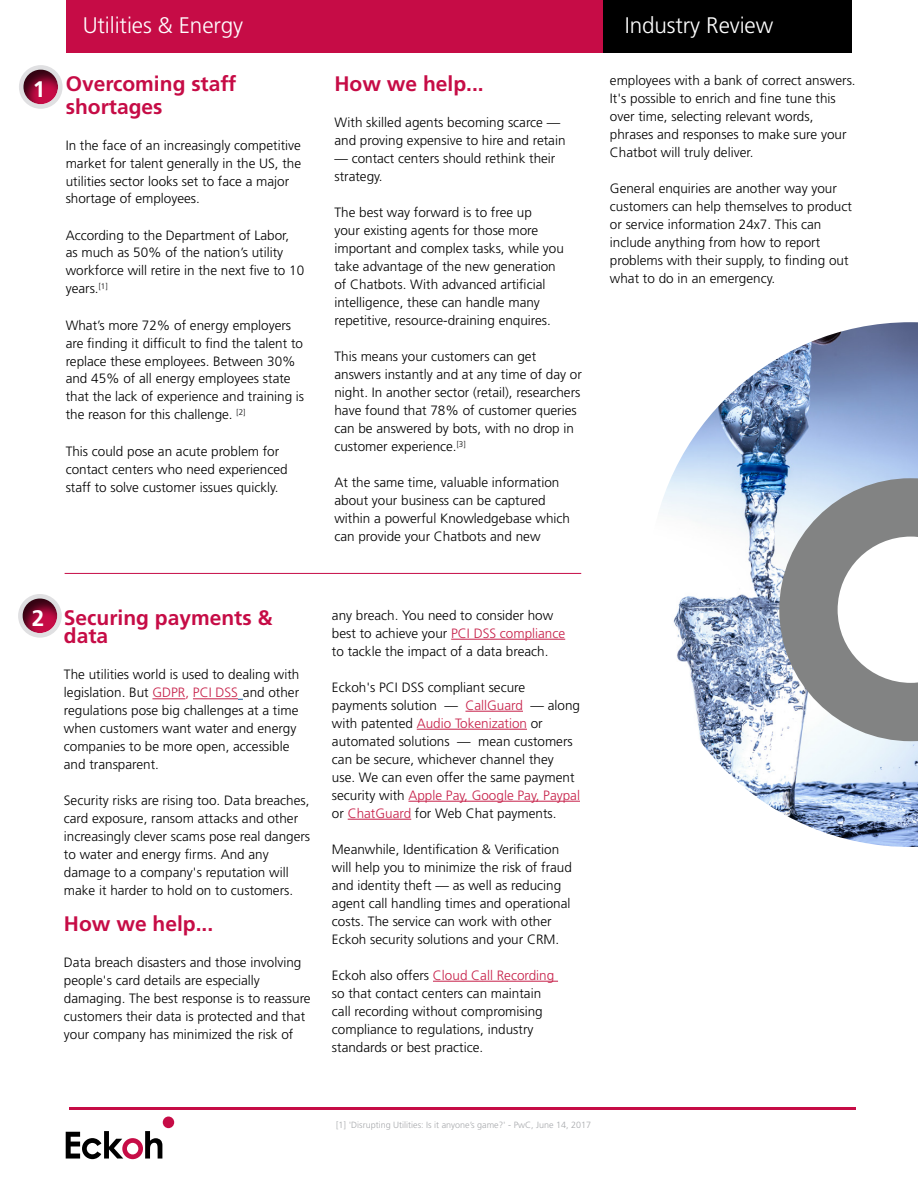
<style>
.page{position:relative;width:918px;height:1188px;background:#fff}
.page>*{position:absolute;margin:0;border:0;box-sizing:border-box;transform-origin:0 0}
.t1{font:300 22.5px "Frutiger LT Std";letter-spacing:-.005em;color:#fff}
.t2{font:700 22.5px "Frutiger LT Std";color:#fff}
.t3{font:700 21px/22.5px "Frutiger LT Std";color:#c60c46}
.t4{font:300 13.5px/18px "Frutiger LT Std";color:#000101}
.t5{font:300 13.5px/18px "Frutiger LT Std";color:#000}
.t6{font:300 9px "Frutiger LT Std";color:#a7a9ac}
.s1{color:#c61f48}
</style>
<div class="page">
<div style="left:66px;top:0;width:538px;height:53px;background:#c60c46"></div>
<div style="left:604px;top:0;width:248px;height:53px;background:#000"></div>
<img style="left:660px;top:322px;width:258px;height:525px">
<hr style="left:65px;top:573px;width:516px;height:1px;background:#c60c46">
<hr style="left:152px;top:698px;width:33px;height:1px;background:#c61f48">
<hr style="left:193px;top:698px;width:45px;height:1px;background:#c61f48">
<div style="left:19px;top:65px;width:44px;height:44px;border:5px solid #e0e0e2;border-radius:50%"></div>
<div style="left:8px;top:60px;width:63px;height:45px;background:#000;opacity:.75"></div>
<div style="left:18px;top:594px;width:44px;height:44px;border:5px solid #e0e0e2;border-radius:50%"></div>
<div style="left:8px;top:589px;width:62px;height:45px;background:#000;opacity:.75"></div>
<hr style="left:451px;top:639px;width:114px;height:1px;background:#c61f48">
<hr style="left:465px;top:711px;width:58px;height:1px;background:#c61f48">
<hr style="left:417px;top:729px;width:110px;height:1px;background:#c61f48">
<hr style="left:408px;top:801px;width:172px;height:1px;background:#c61f48">
<hr style="left:348px;top:819px;width:63px;height:1px;background:#c61f48">
<hr style="left:433px;top:981px;width:125px;height:1px;background:#c61f48">
<svg style="left:779px;top:478px;width:139px;height:263px"></svg>
<svg style="left:66px;top:1131px;width:96px;height:28px"></svg>
<div style="left:163px;top:1117px;width:11px;height:11px;background:#c60c46;border-radius:50%"></div>
<hr style="left:70px;top:1107px;width:786px;height:3px;background:#c60c46">
<h1 class="t2" style="left:33px;top:76px;width:14px">1</h1>
<h1 class="t1" style="left:83px;top:13px;width:162px">Utilities &amp; Energy</h1>
<h2 class="t3" style="left:66px;top:73px;width:172px">Overcoming staff shortages</h2>
<p class="t4" style="left:66px;top:136px;width:237px">In the face of an increasingly competitive market for talent generally in the US, the utilities sector looks set to face a major shortage of employees.</p>
<p class="t4" style="left:66px;top:226px;width:240px">According to the Department of Labor, as much as 50% of the nation’s utility workforce will retire in the next five to 10 years.<sup>[1]</sup></p>
<p class="t4" style="left:66px;top:316px;width:240px">What’s more 72% of energy employers are finding it difficult to find the talent to replace these employees. Between 30% and 45% of all energy employees state that the lack of experience and training is the reason for this challenge. <sup>[2]</sup></p>
<p class="t4" style="left:66px;top:442px;width:224px">This could pose an acute problem for contact centers who need experienced staff to solve customer issues quickly.</p>
<h2 class="t3" style="left:334px;top:73px;width:151px">How we help...</h2>
<p class="t4" style="left:334px;top:114px;width:233px">With skilled agents becoming scarce — and proving expensive to hire and retain</p>
<p class="t4" style="left:334px;top:150px;width:223px">— contact centers should rethink their strategy.</p>
<p class="t4" style="left:334px;top:204px;width:231px">The best way forward is to free up<br>your existing agents for those more important and complex tasks, while you take advantage of the new generation of Chatbots. With advanced artificial intelligence, these can handle many repetitive, resource-draining enquires.</p>
<p class="t4" style="left:334px;top:348px;width:249px">This means your customers can get answers instantly and at any time of day or night. In another sector (retail), researchers have found that 78% of customer queries can be answered by bots, with no drop in customer experience.<sup>[3]</sup></p>
<p class="t4" style="left:334px;top:474px;width:237px">At the same time, valuable information about your business can be captured within a powerful Knowledgebase which can provide your Chatbots and new</p>
<h1 class="t2" style="left:32px;top:605px;width:14px">2</h1>
<h2 class="t3" style="left:64px;top:609px;width:210px;line-height:18px">Securing payments &amp; data</h2>
<p class="t5" style="left:64px;top:666px;width:237px">The utilities world is used to dealing with legislation. But <span class="s1">GDPR, PCI DSS</span> and other regulations pose big challenges at a time when customers want water and energy companies to be more open, accessible and transparent.</p>
<p class="t5" style="left:64px;top:792px;width:248px">Security risks are rising too. Data breaches, card exposure, ransom attacks and other increasingly clever scams pose real dangers to water and energy firms. And any damage to a company's reputation will make it harder to hold on to customers.</p>
<h2 class="t3" style="left:64px;top:913px;width:151px">How we help...</h2>
<p class="t4" style="left:64px;top:954px;width:248px">Data breach disasters and those involving people's card details are especially damaging. The best response is to reassure customers their data is protected and that your company has minimized the risk of</p>
<p class="t4" style="left:332px;top:606px;width:235px">any breach. You need to consider how best to achieve your <span class="s1">PCI DSS compliance </span>to tackle the impact of a data breach.</p>
<p class="t5" style="left:332px;top:678px;width:250px">Eckoh's PCI DSS compliant secure payments solution — <span class="s1">CallGuard</span> — along with patented <span class="s1">Audio Tokenization</span> or automated solutions — mean customers can be secure, whichever channel they use. We can even offer the same payment security with <span class="s1">Apple Pay, Google Pay, Paypal </span>or <span class="s1">ChatGuard</span> for Web Chat payments.</p>
<p class="t5" style="left:332px;top:840px;width:242px">Meanwhile, Identification &amp; Verification will help you to minimize the risk of fraud and identity theft — as well as reducing agent call handling times and operational costs. The service can work with other Eckoh security solutions and your CRM.</p>
<p class="t5" style="left:332px;top:966px;width:224px">Eckoh also offers <span class="s1">Cloud Call Recording </span>so that contact centers can maintain call recording without compromising compliance to regulations, industry standards or best practice.</p>
<h1 class="t1" style="left:625px;top:12px;width:150px">Industry Review</h1>
<p class="t4" style="left:610px;top:72px;width:247px">employees with a bank of correct answers.<br>It's possible to enrich and fine tune this over time, selecting relevant words, phrases and responses to make sure your Chatbot will truly deliver.</p>
<p class="t4" style="left:610px;top:180px;width:244px">General enquiries are another way your customers can help themselves to product or service information 24x7. This can include anything from how to report problems with their supply, to finding out what to do in an emergency.</p>
<p class="t6" style="left:336px;top:1119px;width:257px">[1] 'Disrupting Utilities: Is it anyone’s game?' - PwC, June 14, 2017</p>
</div>
